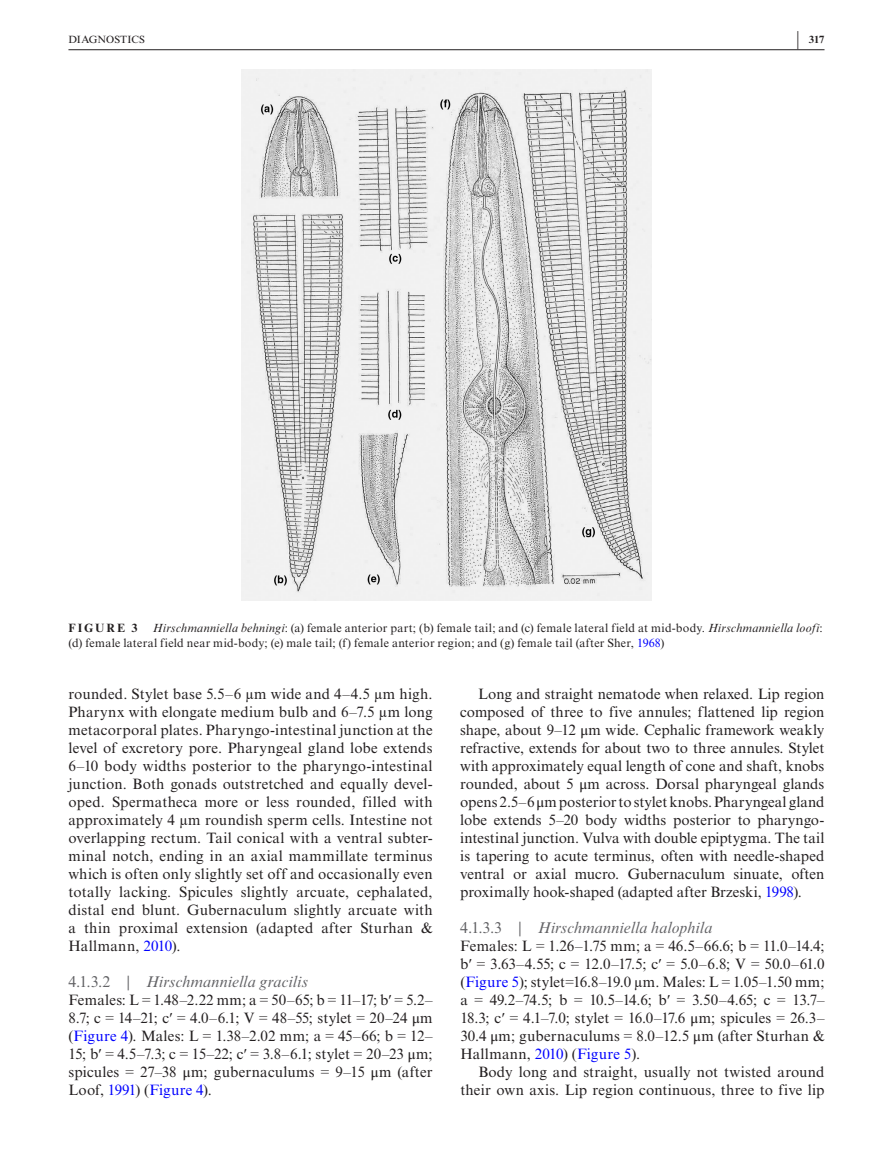
<style>
.page{position:relative;width:893px;height:1174px;background:#fff}
.page>*{position:absolute;margin:0;border:0;box-sizing:border-box;transform-origin:0 0}
.t1{font:italic 15.75px "Times New Roman MT Std";letter-spacing:.01em;color:#636366}
.t2{font:15px/18px "Times New Roman MT Std";letter-spacing:.005em;color:#231f20;text-align:justify}
.t3{font:12px/15px "Times New Roman MT Std";letter-spacing:.025em;color:#231f20}
.t4{font:700 12px "Times New Roman MT Std";letter-spacing:.175em;color:#231f20}
.t5{font:10.5px "Times New Roman MT Std";color:#231f20}
.t6{font:700 10.5px "Times New Roman MT Std";color:#231f20}
.s1{font-size:20.25px}
.s2{font-style:italic}
.s3{color:#00f}
.s4{font-family:"Times New Roman"}
.s5{font-style:normal}
.s6{font-family:"STIX"}
</style>
<div class="page">
<hr style="left:68px;top:49px;width:756px;height:1px;background:#231f20">
<img style="left:242px;top:69px;width:409px;height:531px">
<p class="t5" style="left:68px;top:33px;width:78px">DIAGNOSTICS</p>
<p class="t6" style="left:797px;top:33px;width:29px"><span class="s1">|</span> 317</p>
<p class="t3" style="left:68px;top:620px;width:756px;text-indent:85px"><span class="s2">Hirschmanniella behningi</span>: (a) female anterior part; (b) female tail; and (c) female lateral field at mid--body. <span class="s2">Hirschmanniella loofi</span>: (d) female lateral field near mid--body; (e) male tail; (f) female anterior region; and (g) female tail (after Sher, <span class="s3">1968</span>)</p>
<p class="t4" style="left:68px;top:620px;width:71px">FIGURE 3</p>
<p class="t2" style="left:68px;top:685px;width:366px">rounded. Stylet base 5.5–6 <span class="s4">µ</span>m wide and 4–4.5 <span class="s4">µ</span>m high.<br>Pharynx with elongate medium bulb and 6–7.5 <span class="s4">µ</span>m long metacorporal plates. Pharyngo--intestinal junction at the level of excretory pore. Pharyngeal gland lobe extends 6–10 body widths posterior to the pharyngo--intestinal junction. Both gonads outstretched and equally devel&shy;oped. Spermatheca more or less rounded, filled with approximately 4 <span class="s4">µ</span>m roundish sperm cells. Intestine not overlapping rectum. Tail conical with a ventral subter&shy;minal notch, ending in an axial mammillate terminus which is often only slightly set off and occasionally even totally lacking. Spicules slightly arcuate, cephalated, distal end blunt. Gubernaculum slightly arcuate with a thin proximal extension (adapted after Sturhan &amp; Hallmann, <span class="s3">2010</span>).</p>
<p class="t1" style="left:68px;top:973px;width:241px"><span class="s5">4.1.3.2</span> | Hirschmanniella gracilis</p>
<p class="t2" style="left:68px;top:991px;width:366px">Females: L <span class="s4">=</span> 1.48–2.22 mm; a <span class="s4">=</span> 50–65; b <span class="s4">=</span> 11–17; b<span class="s4">′ =</span> 5.2– 8.7; c <span class="s4">=</span> 14–21; c<span class="s4">′ =</span> 4.0–6.1; V <span class="s4">=</span> 48–55; stylet <span class="s4">=</span> 20–24 <span class="s6">μ</span>m (<span class="s3">Figure 4</span>). Males: L <span class="s4">=</span> 1.38–2.02 mm; a <span class="s4">=</span> 45–66; b <span class="s4">=</span> 12– 15; b<span class="s4">′ =</span> 4.5–7.3; c <span class="s4">=</span> 15–22; c<span class="s4">′ =</span> 3.8–6.1; stylet <span class="s4">=</span> 20–23 <span class="s6">μ</span>m; spicules <span class="s4">=</span> 27–38 <span class="s6">μ</span>m; gubernaculums <span class="s4">=</span> 9–15 <span class="s6">μ</span>m (after Loof, <span class="s3">1991</span>) (<span class="s3">Figure 4</span>).</p>
<p class="t2" style="left:460px;top:685px;width:366px;text-align:left;text-indent:18px">Long and straight nematode when relaxed. Lip region composed of three to five annules; flattened lip region shape, about 9–12 <span class="s6">μ</span>m wide. Cephalic framework weakly refractive, extends for about two to three annules. Stylet with approximately equal length of cone and shaft, knobs rounded, about 5 <span class="s6">μ</span>m across. Dorsal pharyngeal glands opens 2.5–6 <span class="s6">μ</span>m posterior to stylet knobs. Pharyngeal gland lobe extends 5–20 body widths posterior to pharyngo-- intestinal junction. Vulva with double epiptygma. The tail is tapering to acute terminus, often with needle--shaped ventral or axial mucro. Gubernaculum sinuate, often proximally hook--shaped (adapted after Brzeski, <span class="s3">1998</span>).</p>
<p class="t1" style="left:460px;top:919px;width:253px"><span class="s5">4.1.3.3</span> | Hirschmanniella halophila</p>
<p class="t2" style="left:460px;top:937px;width:366px">Females: L <span class="s4">=</span> 1.26–1.75 mm; a <span class="s4">=</span> 46.5–66.6; b <span class="s4">=</span> 11.0–14.4; b<span class="s4">′ =</span> 3.63–4.55; c <span class="s4">=</span> 12.0–17.5; c<span class="s4">′ =</span> 5.0–6.8; V <span class="s4">=</span> 50.0–61.0 (<span class="s3">Figure 5</span>); stylet<span class="s4">=</span>16.8–19.0 <span class="s4">µ</span>m. Males: L <span class="s4">=</span> 1.05–1.50 mm; a <span class="s4">=</span> 49.2–74.5; b <span class="s4">=</span> 10.5–14.6; b<span class="s4">′ =</span> 3.50–4.65; c <span class="s4">=</span> 13.7– 18.3; c<span class="s4">′ =</span> 4.1–7.0; stylet <span class="s4">=</span> 16.0–17.6 <span class="s6">μ</span>m; spicules <span class="s4">=</span> 26.3– 30.4 <span class="s6">μ</span>m; gubernaculums <span class="s4">=</span> 8.0–12.5 <span class="s6">μ</span>m (after Sturhan &amp; Hallmann, <span class="s3">2010</span>) (<span class="s3">Figure 5</span>).</p>
<p class="t2" style="left:460px;top:1063px;width:366px;text-align:right">Body long and straight, usually not twisted around their own axis. Lip region continuous, three to five lip</p>
</div>
